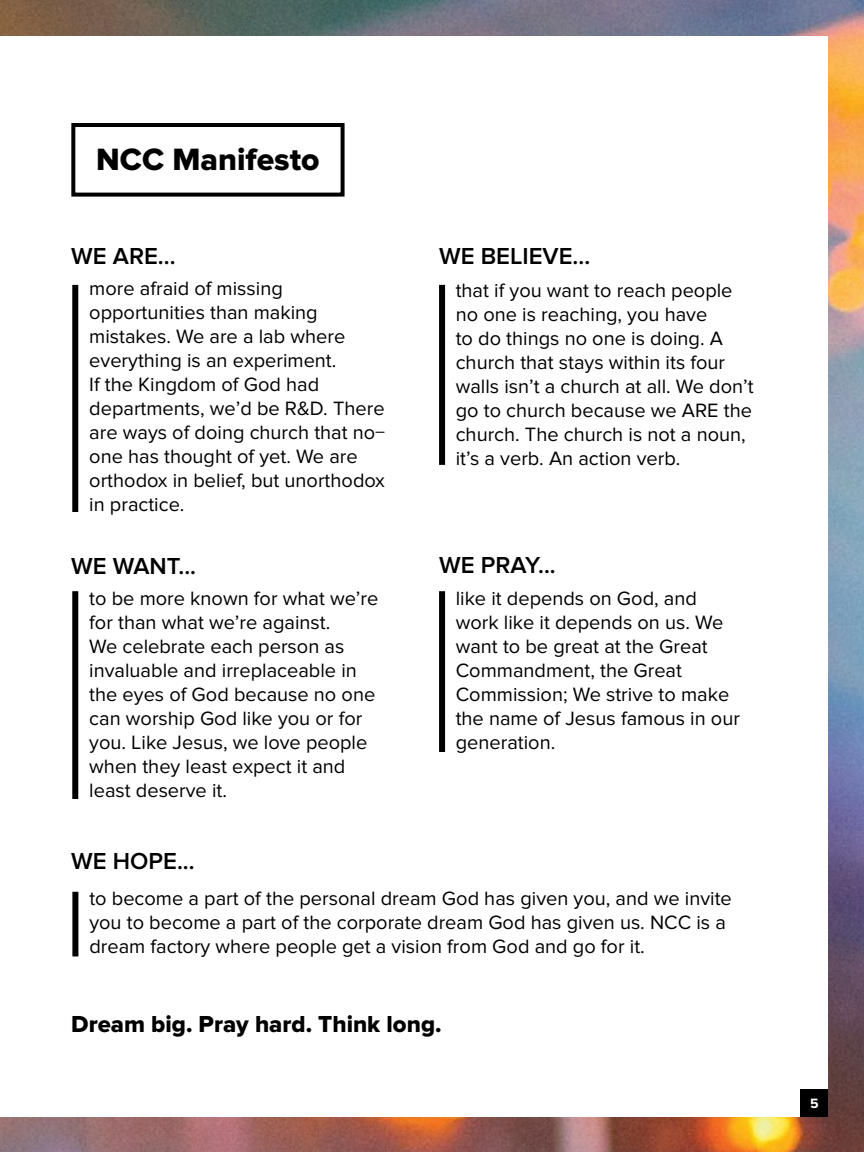
<style>
.page{position:relative;width:864px;height:1152px;background:#fff}
.page>*{position:absolute;margin:0;border:0;box-sizing:border-box;transform-origin:0 0}
.t1{font:32px "Proxima Nova Extrabld";color:#000}
.t2{font:600 24px "Proxima Nova";color:#000}
.t3{font:24px "Proxima Nova Extrabld";color:#000}
.t4{font:20px/24px "Proxima Nova";color:#000}
.t5{font:700 14px "Proxima Nova";color:#fff}
</style>
<div class="page">
<img style="left:0;top:0;width:864px;height:1152px">
<div style="left:0;top:36px;width:828px;height:1081px;background:#fff"></div>
<div style="left:72px;top:285px;width:6px;height:227px;background:#000"></div>
<div style="left:439px;top:285px;width:6px;height:180px;background:#000"></div>
<div style="left:72px;top:591px;width:6px;height:208px;background:#000"></div>
<div style="left:439px;top:591px;width:6px;height:161px;background:#000"></div>
<div style="left:72px;top:892px;width:6px;height:64px;background:#000"></div>
<div style="left:71px;top:123px;width:274px;height:74px;border:4px solid #000"></div>
<div style="left:801px;top:1089px;width:27px;height:28px;background:#000"></div>
<h1 class="t1" style="left:96px;top:141px;width:225px">NCC Manifesto</h1>
<p class="t2" style="left:71px;top:242px;width:106px">WE ARE...</p>
<p class="t4" style="left:89px;top:276px;width:297px">more afraid of missing opportunities than making mistakes. We are a lab where everything is an experiment.<br>If the Kingdom of God had departments, we’d be R&amp;D. There are ways of doing church that no− one has thought of yet. We are orthodox in belief, but unorthodox in practice.</p>
<p class="t2" style="left:71px;top:553px;width:126px">WE WANT...</p>
<p class="t4" style="left:89px;top:586px;width:291px">to be more known for what we’re for than what we’re against.<br>We celebrate each person as invaluable and irreplaceable in the eyes of God because no one can worship God like you or for you. Like Jesus, we love people when they least expect it and least deserve it.</p>
<p class="t2" style="left:71px;top:847px;width:125px">WE HOPE...</p>
<p class="t2" style="left:439px;top:243px;width:153px">WE BELIEVE...</p>
<p class="t4" style="left:456px;top:278px;width:299px">that if you want to reach people no one is reaching, you have<br>to do things no one is doing. A church that stays within its four walls isn’t a church at all. We don’t go to church because we ARE the church. The church is not a noun, it’s a verb. An action verb.</p>
<p class="t2" style="left:439px;top:551px;width:118px">WE PRAY...</p>
<p class="t4" style="left:456px;top:586px;width:286px">like it depends on God, and work like it depends on us. We want to be great at the Great<br>Commandment, the Great<br>Commission; We strive to make the name of Jesus famous in our generation.</p>
<p class="t4" style="left:89px;top:887px;width:644px">to become a part of the personal dream God has given you, and we invite you to become a part of the corporate dream God has given us. NCC is a dream factory where people get a vision from God and go for it.</p>
<p class="t3" style="left:71px;top:1010px;width:372px">Dream big. Pray hard. Think long.</p>
<p class="t5" style="left:810px;top:1095px;width:10px">5</p>
</div>
